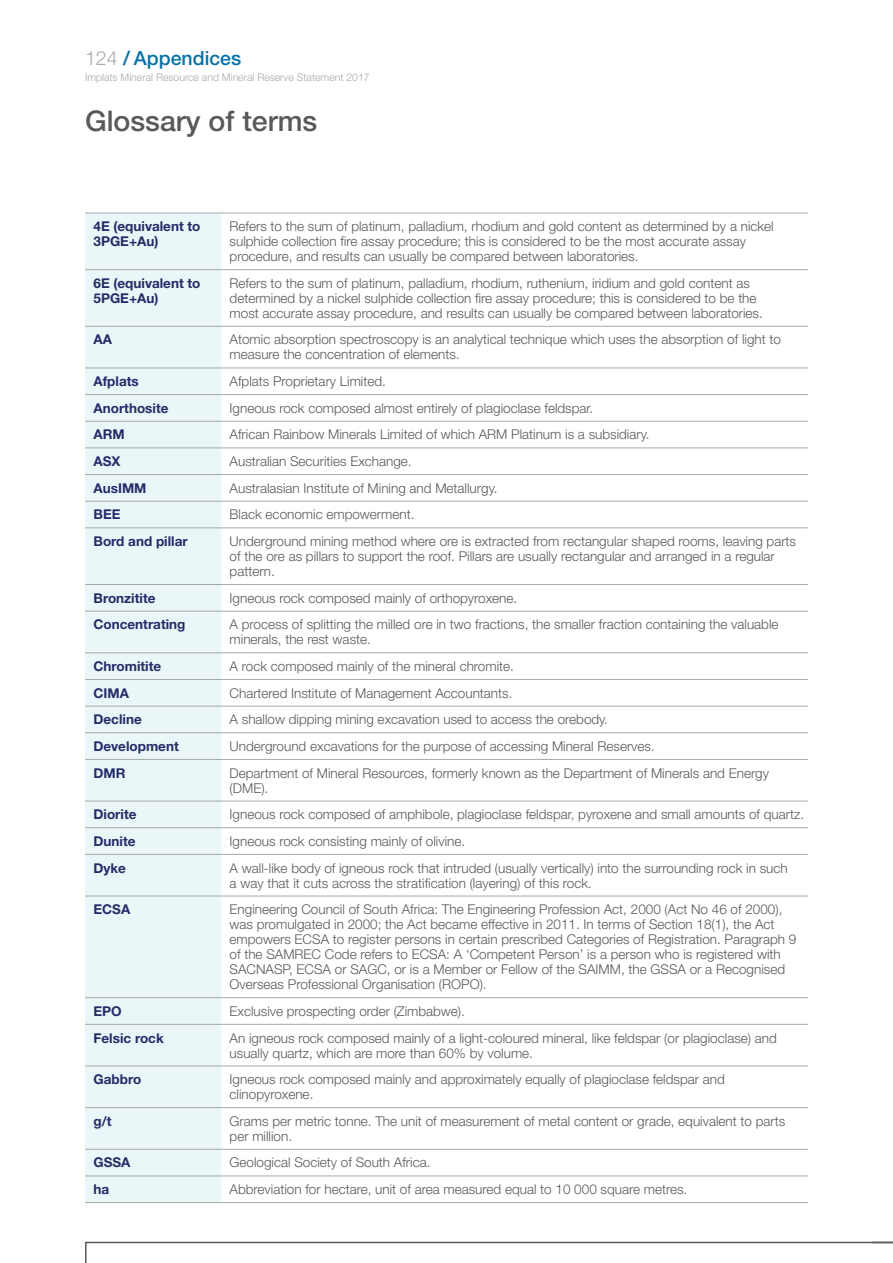
<style>
.page{position:relative;width:893px;height:1263px;background:#fff}
.page>*{position:absolute;margin:0;border:0;box-sizing:border-box;transform-origin:0 0}
.t1{font:500 28.5px "Helvetica Neue LT Std";color:#58595b}
.t2{font:500 19.5px "Helvetica Neue LT Std";color:#0771a6}
.t3{font:300 13.5px/15px "Helvetica Neue LT Std";color:#58595b}
.t4{font:700 13.5px/15px "Helvetica Neue LT Std";color:#232c68}
.t5{font:300 10.5px "Helvetica Neue LT Std";color:#a7a9ac}
.s1{font-weight:300;color:#a7a9ac}
</style>
<div class="page">
<div style="left:85px;top:214px;width:136px;height:385px;background:#eaf6f7"></div>
<hr style="left:85px;top:326px;width:723px;height:1px;background:#a7a9ac">
<hr style="left:85px;top:368px;width:723px;height:1px;background:#a7a9ac">
<hr style="left:85px;top:394px;width:723px;height:1px;background:#a7a9ac">
<hr style="left:85px;top:421px;width:723px;height:1px;background:#a7a9ac">
<hr style="left:85px;top:447px;width:723px;height:1px;background:#a7a9ac">
<hr style="left:85px;top:474px;width:723px;height:1px;background:#a7a9ac">
<hr style="left:85px;top:501px;width:723px;height:1px;background:#a7a9ac">
<hr style="left:85px;top:527px;width:723px;height:1px;background:#a7a9ac">
<hr style="left:85px;top:584px;width:723px;height:1px;background:#a7a9ac">
<hr style="left:85px;top:213px;width:723px;height:1px;background:#a7a9ac">
<hr style="left:85px;top:269px;width:723px;height:1px;background:#a7a9ac">
<svg style="left:85px;top:599px;width:808px;height:664px"></svg>
<h2 class="t2" style="left:85px;top:51px;width:158px"><span class="s1">124</span> / Appendices</h2>
<p class="t5" style="left:85px;top:73px;width:286px">Implats Mineral Resource and Mineral Reserve Statement 2017</p>
<h1 class="t1" style="left:85px;top:111px;width:234px">Glossary of terms</h1>
<p class="t4" style="left:94px;top:220px;width:109px">4E (equivalent to<br>3PGE+Au)</p>
<p class="t3" style="left:230px;top:220px;width:546px">Refers to the sum of platinum, palladium, rhodium and gold content as determined by a nickel sulphide collection fire assay procedure; this is considered to be the most accurate assay procedure, and results can usually be compared between laboratories.</p>
<p class="t4" style="left:94px;top:277px;width:109px">6E (equivalent to<br>5PGE+Au)</p>
<p class="t3" style="left:230px;top:277px;width:535px">Refers to the sum of platinum, palladium, rhodium, ruthenium, iridium and gold content as determined by a nickel sulphide collection fire assay procedure; this is considered to be the most accurate assay procedure, and results can usually be compared between laboratories.</p>
<p class="t4" style="left:94px;top:334px;width:20px">AA</p>
<p class="t3" style="left:230px;top:334px;width:553px">Atomic absorption spectroscopy is an analytical technique which uses the absorption of light to measure the concentration of elements.</p>
<p class="t4" style="left:94px;top:375px;width:47px">Afplats</p>
<p class="t3" style="left:230px;top:375px;width:158px">Afplats Proprietary Limited.</p>
<p class="t4" style="left:94px;top:402px;width:76px">Anorthosite</p>
<p class="t3" style="left:230px;top:402px;width:365px">Igneous rock composed almost entirely of plagioclase feldspar.</p>
<p class="t4" style="left:94px;top:429px;width:33px">ARM</p>
<p class="t3" style="left:230px;top:429px;width:421px">African Rainbow Minerals Limited of which ARM Platinum is a subsidiary.</p>
<p class="t4" style="left:94px;top:455px;width:29px">ASX</p>
<p class="t3" style="left:230px;top:455px;width:184px">Australian Securities Exchange.</p>
<p class="t4" style="left:94px;top:482px;width:54px">AusIMM</p>
<p class="t3" style="left:230px;top:482px;width:269px">Australasian Institute of Mining and Metallurgy.</p>
<p class="t4" style="left:94px;top:509px;width:29px">BEE</p>
<p class="t3" style="left:230px;top:509px;width:186px">Black economic empowerment.</p>
<p class="t4" style="left:94px;top:535px;width:96px">Bord and pillar</p>
<p class="t3" style="left:230px;top:535px;width:568px">Underground mining method where ore is extracted from rectangular shaped rooms, leaving parts of the ore as pillars to support the roof. Pillars are usually rectangular and arranged in a regular pattern.</p>
<p class="t4" style="left:94px;top:592px;width:63px">Bronzitite</p>
<p class="t3" style="left:230px;top:592px;width:289px">Igneous rock composed mainly of orthopyroxene.</p>
<p class="t4" style="left:94px;top:619px;width:94px">Concentrating</p>
<p class="t3" style="left:230px;top:619px;width:550px">A process of splitting the milled ore in two fractions, the smaller fraction containing the valuable minerals, the rest waste.</p>
<p class="t4" style="left:94px;top:660px;width:69px">Chromitite</p>
<p class="t3" style="left:230px;top:660px;width:286px">A rock composed mainly of the mineral chromite.</p>
<p class="t4" style="left:94px;top:687px;width:37px">CIMA</p>
<p class="t3" style="left:230px;top:687px;width:284px">Chartered Institute of Management Accountants.</p>
<p class="t4" style="left:94px;top:713px;width:50px">Decline</p>
<p class="t3" style="left:230px;top:714px;width:380px">A shallow dipping mining excavation used to access the orebody.</p>
<p class="t4" style="left:94px;top:740px;width:87px">Development</p>
<p class="t3" style="left:230px;top:740px;width:427px">Underground excavations for the purpose of accessing Mineral Reserves.</p>
<p class="t4" style="left:94px;top:767px;width:33px">DMR</p>
<p class="t3" style="left:230px;top:767px;width:541px">Department of Mineral Resources, formerly known as the Department of Minerals and Energy (DME).</p>
<p class="t4" style="left:94px;top:808px;width:44px">Diorite</p>
<p class="t3" style="left:230px;top:808px;width:576px">Igneous rock composed of amphibole, plagioclase feldspar, pyroxene and small amounts of quartz.</p>
<p class="t4" style="left:94px;top:835px;width:43px">Dunite</p>
<p class="t3" style="left:230px;top:835px;width:237px">Igneous rock consisting mainly of olivine.</p>
<p class="t4" style="left:94px;top:862px;width:34px">Dyke</p>
<p class="t3" style="left:230px;top:862px;width:560px">A wall-like body of igneous rock that intruded (usually vertically) into the surrounding rock in such a way that it cuts across the stratification (layering) of this rock.</p>
<p class="t4" style="left:94px;top:903px;width:38px">ECSA</p>
<p class="t3" style="left:230px;top:903px;width:568px">Engineering Council of South Africa: The Engineering Profession Act, 2000 (Act No 46 of 2000), was promulgated in 2000; the Act became effective in 2011. In terms of Section 18(1), the Act empowers ECSA to register persons in certain prescribed Categories of Registration. Paragraph 9 of the SAMREC Code refers to ECSA: A ‘Competent Person’ is a person who is registered with SACNASP, ECSA or SAGC, or is a Member or Fellow of the SAIMM, the GSSA or a Recognised Overseas Professional Organisation (ROPO).</p>
<p class="t4" style="left:94px;top:1005px;width:30px">EPO</p>
<p class="t3" style="left:230px;top:1005px;width:237px">Exclusive prospecting order (Zimbabwe).</p>
<p class="t4" style="left:94px;top:1032px;width:72px">Felsic rock</p>
<p class="t3" style="left:230px;top:1032px;width:549px">An igneous rock composed mainly of a light-coloured mineral, like feldspar (or plagioclase) and usually quartz, which are more than 60% by volume.</p>
<p class="t4" style="left:94px;top:1073px;width:49px">Gabbro</p>
<p class="t3" style="left:230px;top:1073px;width:497px">Igneous rock composed mainly and approximately equally of plagioclase feldspar and clinopyroxene.</p>
<p class="t4" style="left:94px;top:1115px;width:20px">g/t</p>
<p class="t3" style="left:230px;top:1115px;width:557px">Grams per metric tonne. The unit of measurement of metal content or grade, equivalent to parts per million.</p>
<p class="t4" style="left:94px;top:1157px;width:39px">GSSA</p>
<p class="t3" style="left:230px;top:1157px;width:202px">Geological Society of South Africa.</p>
<p class="t4" style="left:94px;top:1183px;width:17px">ha</p>
<p class="t3" style="left:230px;top:1183px;width:459px">Abbreviation for hectare, unit of area measured equal to 10 000 square metres.</p>
</div>
